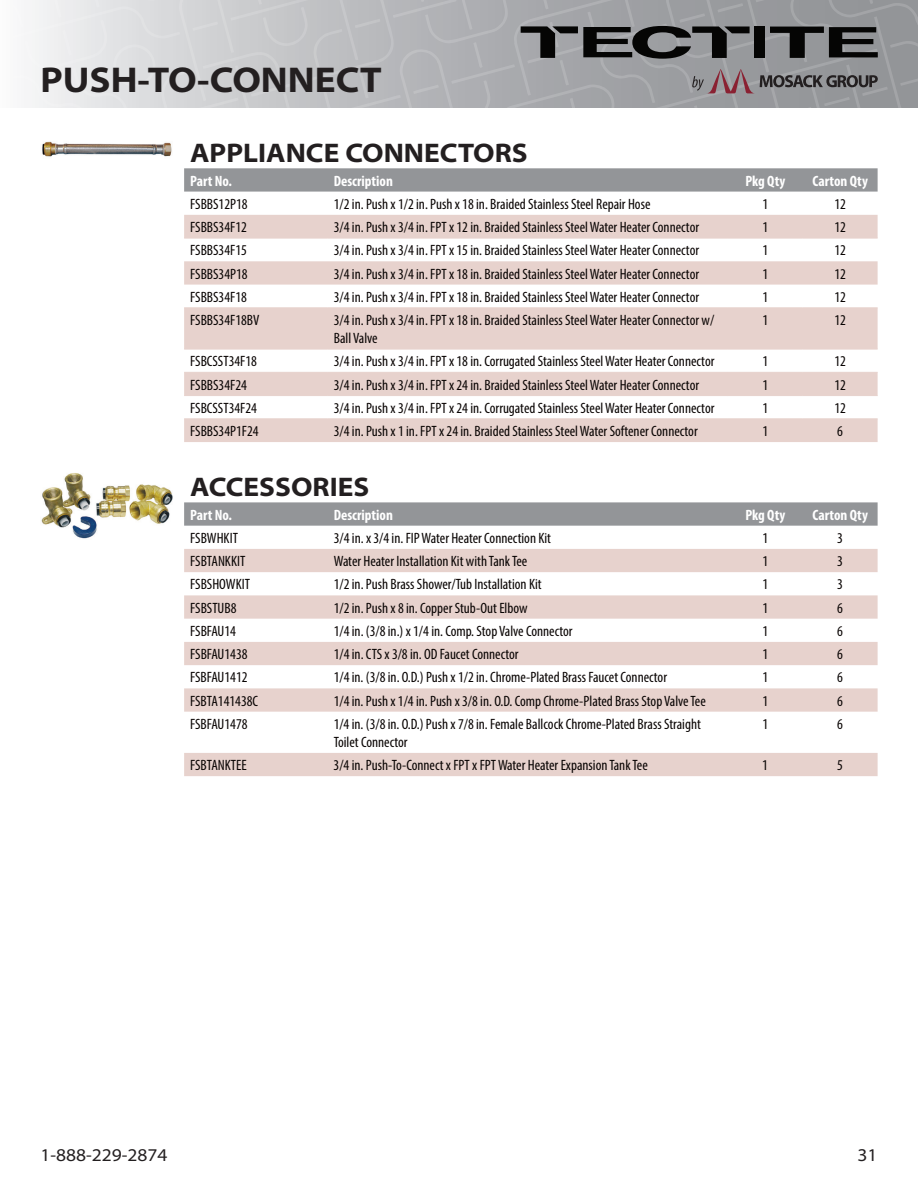
<style>
.page{position:relative;width:918px;height:1188px;background:#fff}
.page>*{position:absolute;margin:0;border:0;box-sizing:border-box;transform-origin:0 0}
.t1{font:700 semi-expanded 36px "Myriad Pro";color:#231f20}
.t2{font:700 semi-expanded 27px "Myriad Pro";color:#231f20}
.t3{font:semi-expanded 18px "Myriad Pro";color:#231f20}
.t4{font:condensed 15px/18px "Myriad Pro";color:#080302}
.t5{font:700 condensed 15px "Myriad Pro";color:#fff}
</style>
<div class="page">
<svg style="left:32px;top:0;width:886px;height:108px;background:#abacae"></svg>
<svg style="left:184px;top:502px;width:694px;height:24px;background:#96989b"></svg>
<svg style="left:184px;top:549px;width:694px;height:227px"></svg>
<img style="left:41px;top:473px;width:132px;height:66px">
<img style="left:42px;top:141px;width:130px;height:16px">
<svg style="left:184px;top:168px;width:694px;height:24px;background:#96989b"></svg>
<svg style="left:184px;top:215px;width:694px;height:227px;fill:#e7d2cd"></svg>
<hr style="left:184px;top:238px;width:144px;height:1px;background:#e7d2cd">
<hr style="left:328px;top:238px;width:400px;height:1px;background:#e7d2cd">
<hr style="left:728px;top:238px;width:75px;height:1px;background:#e7d2cd">
<hr style="left:803px;top:238px;width:75px;height:1px;background:#e7d2cd">
<hr style="left:184px;top:307px;width:144px;height:1px;background:#e7d2cd">
<hr style="left:328px;top:307px;width:400px;height:1px;background:#e7d2cd">
<hr style="left:728px;top:307px;width:75px;height:1px;background:#e7d2cd">
<hr style="left:803px;top:307px;width:75px;height:1px;background:#e7d2cd">
<hr style="left:184px;top:349px;width:144px;height:1px;background:#e7d2cd">
<hr style="left:328px;top:349px;width:400px;height:1px;background:#e7d2cd">
<hr style="left:728px;top:349px;width:75px;height:1px;background:#e7d2cd">
<hr style="left:803px;top:349px;width:75px;height:1px;background:#e7d2cd">
<hr style="left:184px;top:372px;width:144px;height:1px;background:#e7d2cd">
<hr style="left:328px;top:372px;width:400px;height:1px;background:#e7d2cd">
<hr style="left:728px;top:372px;width:75px;height:1px;background:#e7d2cd">
<hr style="left:803px;top:372px;width:75px;height:1px;background:#e7d2cd">
<hr style="left:184px;top:395px;width:144px;height:1px;background:#e7d2cd">
<hr style="left:328px;top:395px;width:400px;height:1px;background:#e7d2cd">
<hr style="left:728px;top:395px;width:75px;height:1px;background:#e7d2cd">
<hr style="left:803px;top:395px;width:75px;height:1px;background:#e7d2cd">
<hr style="left:184px;top:418px;width:144px;height:1px;background:#e7d2cd">
<hr style="left:328px;top:418px;width:400px;height:1px;background:#e7d2cd">
<hr style="left:728px;top:418px;width:75px;height:1px;background:#e7d2cd">
<hr style="left:803px;top:418px;width:75px;height:1px;background:#e7d2cd">
<h1 class="t1" style="left:40px;top:56px;width:343px">PUSH-TO-CONNECT</h1>
<h2 class="t2" style="left:190px;top:135px;width:339px">APPLIANCE CONNECTORS</h2>
<p class="t5" style="left:190px;top:171px;width:43px">Part No.</p>
<p class="t5" style="left:334px;top:171px;width:61px">Description</p>
<p class="t5" style="left:745px;top:171px;width:42px">Pkg Qty</p>
<p class="t5" style="left:813px;top:171px;width:57px">Carton Qty</p>
<p class="t4" style="left:190px;top:195px;width:59px">FSBBS12P18</p>
<p class="t4" style="left:334px;top:195px;width:318px">1/2 in. Push x 1/2 in. Push x 18 in. Braided Stainless Steel Repair Hose</p>
<p class="t4" style="left:762px;top:195px;width:7px">1</p>
<p class="t4" style="left:834px;top:195px;width:13px">12</p>
<p class="t4" style="left:190px;top:218px;width:58px">FSBBS34F12</p>
<p class="t4" style="left:334px;top:218px;width:367px">3/4 in. Push x 3/4 in. FPT x 12 in. Braided Stainless Steel Water Heater Connector</p>
<p class="t4" style="left:762px;top:218px;width:7px">1</p>
<p class="t4" style="left:834px;top:218px;width:13px">12</p>
<p class="t4" style="left:190px;top:241px;width:58px">FSBBS34F15</p>
<p class="t4" style="left:334px;top:241px;width:367px">3/4 in. Push x 3/4 in. FPT x 15 in. Braided Stainless Steel Water Heater Connector</p>
<p class="t4" style="left:762px;top:241px;width:7px">1</p>
<p class="t4" style="left:834px;top:241px;width:13px">12</p>
<p class="t4" style="left:190px;top:264px;width:59px">FSBBS34P18</p>
<p class="t4" style="left:334px;top:264px;width:367px">3/4 in. Push x 3/4 in. FPT x 18 in. Braided Stainless Steel Water Heater Connector</p>
<p class="t4" style="left:762px;top:264px;width:7px">1</p>
<p class="t4" style="left:834px;top:264px;width:13px">12</p>
<p class="t4" style="left:190px;top:288px;width:58px">FSBBS34F18</p>
<p class="t4" style="left:334px;top:288px;width:367px">3/4 in. Push x 3/4 in. FPT x 18 in. Braided Stainless Steel Water Heater Connector</p>
<p class="t4" style="left:762px;top:288px;width:7px">1</p>
<p class="t4" style="left:834px;top:288px;width:13px">12</p>
<p class="t4" style="left:190px;top:311px;width:71px">FSBBS34F18BV</p>
<p class="t4" style="left:334px;top:311px;width:382px">3/4 in. Push x 3/4 in. FPT x 18 in. Braided Stainless Steel Water Heater Connector w/<br>Ball Valve</p>
<p class="t4" style="left:762px;top:311px;width:7px">1</p>
<p class="t4" style="left:834px;top:311px;width:13px">12</p>
<p class="t4" style="left:190px;top:352px;width:68px">FSBCSST34F18</p>
<p class="t4" style="left:334px;top:352px;width:382px">3/4 in. Push x 3/4 in. FPT x 18 in. Corrugated Stainless Steel Water Heater Connector</p>
<p class="t4" style="left:762px;top:352px;width:7px">1</p>
<p class="t4" style="left:834px;top:352px;width:13px">12</p>
<p class="t4" style="left:190px;top:375px;width:58px">FSBBS34F24</p>
<p class="t4" style="left:334px;top:375px;width:367px">3/4 in. Push x 3/4 in. FPT x 24 in. Braided Stainless Steel Water Heater Connector</p>
<p class="t4" style="left:762px;top:375px;width:7px">1</p>
<p class="t4" style="left:834px;top:375px;width:13px">12</p>
<p class="t4" style="left:190px;top:399px;width:68px">FSBCSST34F24</p>
<p class="t4" style="left:334px;top:399px;width:382px">3/4 in. Push x 3/4 in. FPT x 24 in. Corrugated Stainless Steel Water Heater Connector</p>
<p class="t4" style="left:762px;top:399px;width:7px">1</p>
<p class="t4" style="left:834px;top:399px;width:13px">12</p>
<p class="t4" style="left:190px;top:422px;width:70px">FSBBS34P1F24</p>
<p class="t4" style="left:334px;top:422px;width:365px">3/4 in. Push x 1 in. FPT x 24 in. Braided Stainless Steel Water Softener Connector</p>
<p class="t4" style="left:762px;top:422px;width:7px">1</p>
<p class="t4" style="left:837px;top:422px;width:7px">6</p>
<h2 class="t2" style="left:190px;top:469px;width:181px">ACCESSORIES</h2>
<p class="t5" style="left:190px;top:505px;width:43px">Part No.</p>
<p class="t5" style="left:334px;top:505px;width:61px">Description</p>
<p class="t5" style="left:745px;top:505px;width:42px">Pkg Qty</p>
<p class="t5" style="left:813px;top:505px;width:57px">Carton Qty</p>
<p class="t4" style="left:190px;top:529px;width:49px">FSBWHKIT</p>
<p class="t4" style="left:334px;top:529px;width:219px">3/4 in. x 3/4 in. FIP Water Heater Connection Kit</p>
<p class="t4" style="left:762px;top:529px;width:7px">1</p>
<p class="t4" style="left:837px;top:529px;width:7px">3</p>
<p class="t4" style="left:190px;top:552px;width:57px">FSBTANKKIT</p>
<p class="t4" style="left:334px;top:552px;width:195px">Water Heater Installation Kit with Tank Tee</p>
<p class="t4" style="left:762px;top:552px;width:7px">1</p>
<p class="t4" style="left:837px;top:552px;width:7px">3</p>
<p class="t4" style="left:190px;top:575px;width:61px">FSBSHOWKIT</p>
<p class="t4" style="left:334px;top:575px;width:209px">1/2 in. Push Brass Shower/Tub Installation Kit</p>
<p class="t4" style="left:762px;top:575px;width:7px">1</p>
<p class="t4" style="left:837px;top:575px;width:7px">3</p>
<p class="t4" style="left:190px;top:599px;width:48px">FSBSTUB8</p>
<p class="t4" style="left:334px;top:599px;width:195px">1/2 in. Push x 8 in. Copper Stub-Out Elbow</p>
<p class="t4" style="left:762px;top:599px;width:7px">1</p>
<p class="t4" style="left:837px;top:599px;width:7px">6</p>
<p class="t4" style="left:190px;top:622px;width:47px">FSBFAU14</p>
<p class="t4" style="left:334px;top:622px;width:240px">1/4 in. (3/8 in.) x 1/4 in. Comp. Stop Valve Connector</p>
<p class="t4" style="left:762px;top:622px;width:7px">1</p>
<p class="t4" style="left:837px;top:622px;width:7px">6</p>
<p class="t4" style="left:190px;top:645px;width:59px">FSBFAU1438</p>
<p class="t4" style="left:334px;top:645px;width:186px">1/4 in. CTS x 3/8 in. OD Faucet Connector</p>
<p class="t4" style="left:762px;top:645px;width:7px">1</p>
<p class="t4" style="left:837px;top:645px;width:7px">6</p>
<p class="t4" style="left:190px;top:668px;width:59px">FSBFAU1412</p>
<p class="t4" style="left:334px;top:668px;width:335px">1/4 in. (3/8 in. O.D.) Push x 1/2 in. Chrome-Plated Brass Faucet Connector</p>
<p class="t4" style="left:762px;top:668px;width:7px">1</p>
<p class="t4" style="left:837px;top:668px;width:7px">6</p>
<p class="t4" style="left:190px;top:692px;width:70px">FSBTA141438C</p>
<p class="t4" style="left:334px;top:692px;width:374px">1/4 in. Push x 1/4 in. Push x 3/8 in. O.D. Comp Chrome-Plated Brass Stop Valve Tee</p>
<p class="t4" style="left:762px;top:692px;width:7px">1</p>
<p class="t4" style="left:837px;top:692px;width:7px">6</p>
<p class="t4" style="left:190px;top:715px;width:59px">FSBFAU1478</p>
<p class="t4" style="left:334px;top:715px;width:369px">1/4 in. (3/8 in. O.D.) Push x 7/8 in. Female Ballcock Chrome-Plated Brass Straight<br>Toilet Connector</p>
<p class="t4" style="left:762px;top:715px;width:7px">1</p>
<p class="t4" style="left:837px;top:715px;width:7px">6</p>
<p class="t4" style="left:190px;top:756px;width:58px">FSBTANKTEE</p>
<p class="t4" style="left:334px;top:756px;width:316px">3/4 in. Push-To-Connect x FPT x FPT Water Heater Expansion Tank Tee</p>
<p class="t4" style="left:762px;top:756px;width:7px">1</p>
<p class="t4" style="left:837px;top:756px;width:7px">5</p>
<p class="t3" style="left:40px;top:1144px;width:129px">1-888-229-2874</p>
<p class="t3" style="left:857px;top:1144px;width:22px">31</p>
</div>
